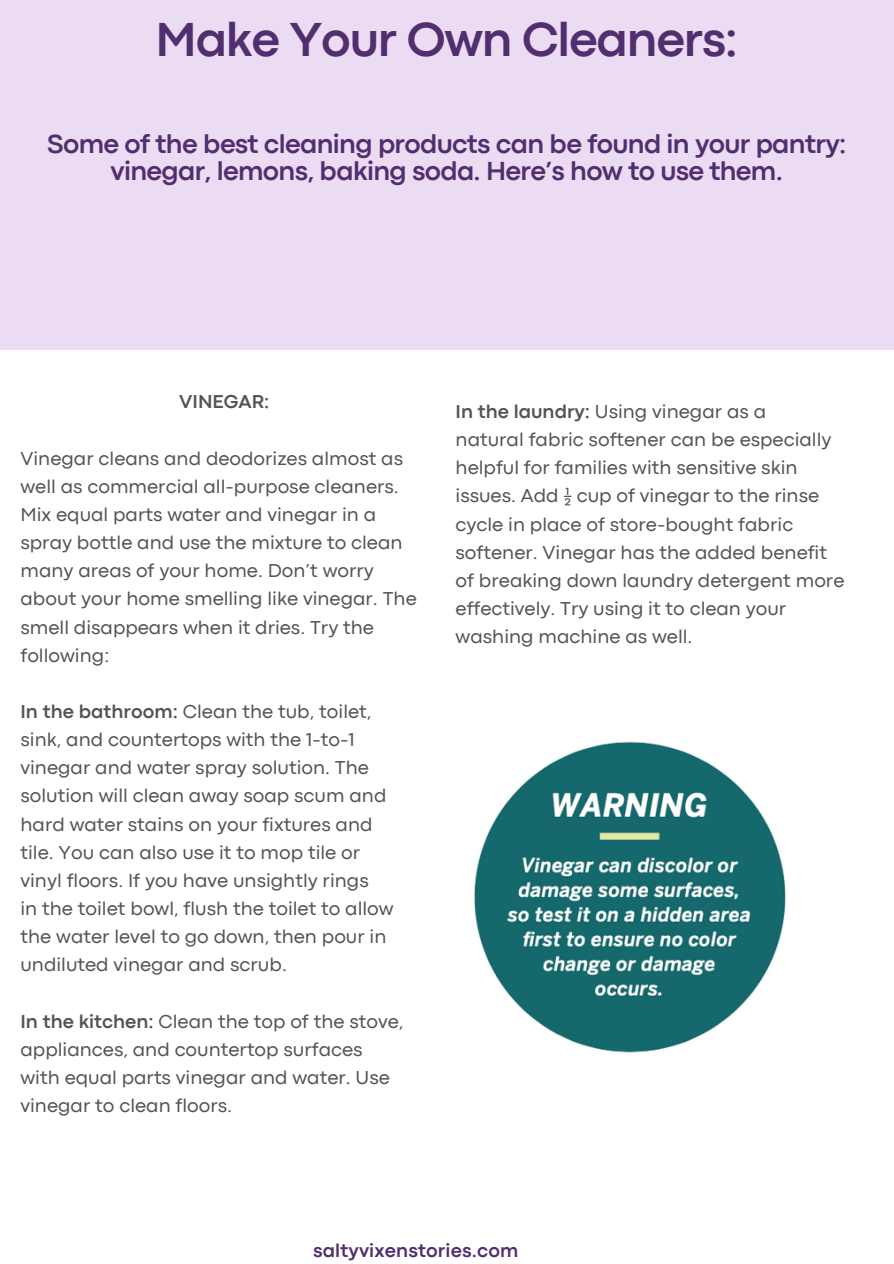
<style>
.page{position:relative;width:894px;height:1264px;background:#fff}
.page>*{position:absolute;margin:0;border:0;box-sizing:border-box;transform-origin:0 0}
.t1{font:700 49.8px "Codec Pro";letter-spacing:-.025em;color:#512e6e}
.t2{font:700 27.3px/27px "Codec Pro";letter-spacing:-.025em;color:#512e6e;text-align:center}
.t3{font:19.5px/28.2px "Codec Pro";color:#545454}
.t4{font:700 19.5px "Codec Pro";letter-spacing:.01em;color:#512e6e}
.t5{font:700 19.5px "Codec Pro";color:#545454}
.s1{font-weight:700}
</style>
<div class="page">
<div style="left:0;top:0;width:892px;height:349px;background:#ebdbf3"></div>
<img style="left:474px;top:741px;width:312px;height:312px">
<p class="t1" style="left:155px;top:21px;width:583px">Make Your Own Cleaners:</p>
<p class="t2" style="left:47px;top:133px;width:800px">Some of the best cleaning products can be found in your pantry: vinegar, lemons, baking soda. Here’s how to use them.</p>
<h2 class="t5" style="left:179px;top:395px;width:91px">VINEGAR:</h2>
<h3 class="t3" style="left:20px;top:445px;width:384px">Vinegar cleans and deodorizes almost as</h3>
<p class="t3" style="left:20px;top:473px;width:380px">well as commercial all-purpose cleaners.</p>
<p class="t3" style="left:20px;top:502px;width:357px">Mix equal parts water and vinegar in a</p>
<p class="t3" style="left:20px;top:530px;width:383px">spray bottle and use the mixture to clean</p>
<p class="t3" style="left:20px;top:558px;width:397px">many areas of your home. Don’t worry about your home smelling like vinegar. The smell disappears when it dries. Try the following:</p>
<p class="t3" style="left:20px;top:698px;width:352px"><span class="s1">In the bathroom:</span> Clean the tub, toilet,</p>
<p class="t3" style="left:20px;top:727px;width:336px">sink, and countertops with the 1-to-1</p>
<p class="t3" style="left:20px;top:755px;width:350px">vinegar and water spray solution. The</p>
<p class="t3" style="left:20px;top:783px;width:367px">solution will clean away soap scum and</p>
<p class="t3" style="left:20px;top:811px;width:353px">hard water stains on your fixtures and</p>
<p class="t3" style="left:20px;top:839px;width:341px">tile. You can also use it to mop tile or</p>
<p class="t3" style="left:20px;top:867px;width:349px">vinyl floors. If you have unsightly rings</p>
<p class="t3" style="left:20px;top:895px;width:374px">in the toilet bowl, flush the toilet to allow</p>
<p class="t3" style="left:20px;top:923px;width:367px">the water level to go down, then pour in</p>
<p class="t3" style="left:20px;top:952px;width:268px">undiluted vinegar and scrub.</p>
<p class="t3" style="left:20px;top:1008px;width:384px"><span class="s1">In the kitchen:</span> Clean the top of the stove,</p>
<p class="t3" style="left:20px;top:1036px;width:343px">appliances, and countertop surfaces</p>
<p class="t3" style="left:20px;top:1064px;width:371px">with equal parts vinegar and water. Use</p>
<p class="t3" style="left:20px;top:1092px;width:213px">vinegar to clean floors.</p>
<p class="t3" style="left:455px;top:399px;width:312px"><span class="s1">In the laundry:</span> Using vinegar as a</p>
<p class="t3" style="left:455px;top:427px;width:377px">natural fabric softener can be especially</p>
<p class="t3" style="left:455px;top:455px;width:343px">helpful for families with sensitive skin</p>
<p class="t3" style="left:455px;top:483px;width:365px">issues. Add ½ cup of vinegar to the rinse</p>
<p class="t3" style="left:455px;top:511px;width:339px">cycle in place of store-bought fabric</p>
<p class="t3" style="left:455px;top:539px;width:373px">softener. Vinegar has the added benefit</p>
<p class="t3" style="left:455px;top:567px;width:390px">of breaking down laundry detergent more</p>
<p class="t3" style="left:455px;top:596px;width:332px">effectively. Try using it to clean your</p>
<p class="t3" style="left:455px;top:624px;width:238px">washing machine as well.</p>
<p class="t4" style="left:313px;top:1243px;width:207px">saltyvixenstories.com</p>
</div>
